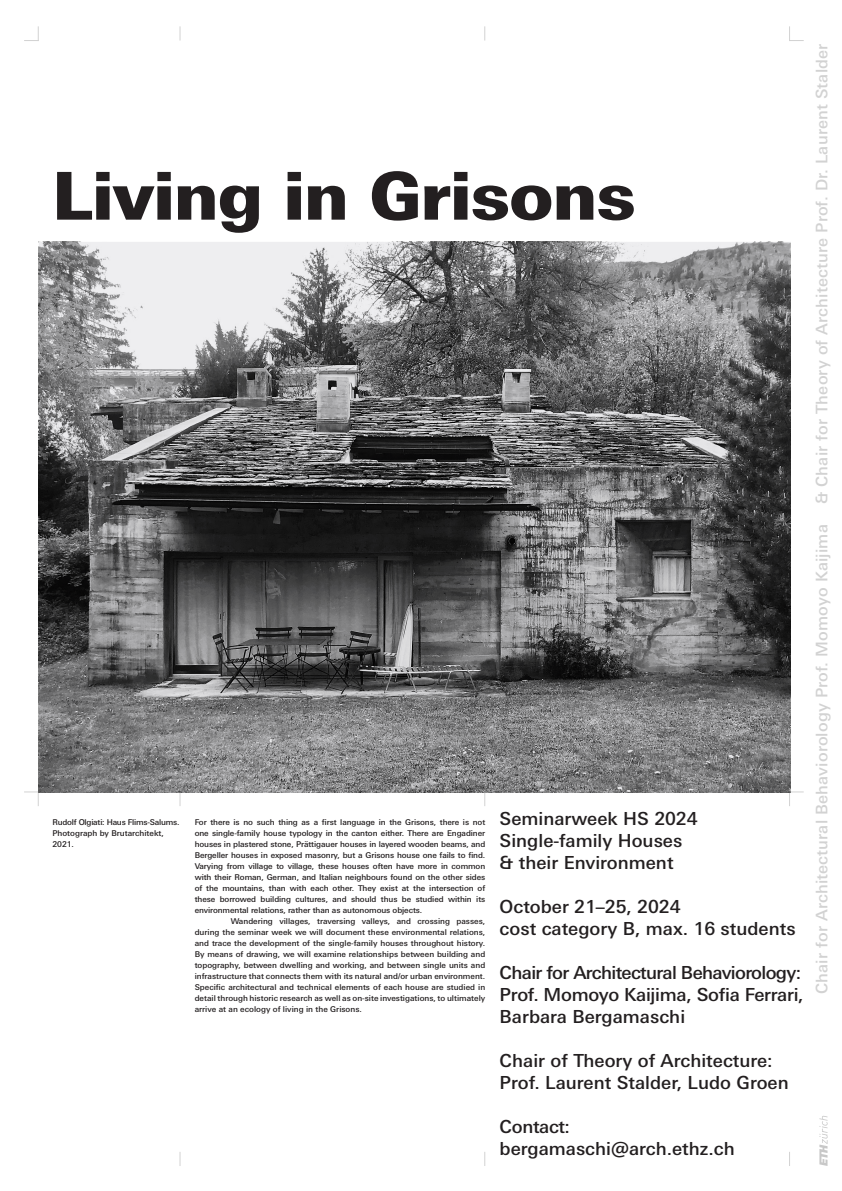
<style>
.page{position:relative;width:842px;height:1191px;background:#fff}
.page>*{position:absolute;margin:0;border:0;box-sizing:border-box;transform-origin:0 0}
.Titel{font:900 66px "Univers Next Pro";letter-spacing:-.01em;color:#231f20}
.Lauftext{font:500 18px "Univers Next Pro";color:#231f20}
.Lauftext-2{font:500 18px/22px "Univers Next Pro";letter-spacing:-.025em;color:#231f20}
.Lauftext-3{font:500 18px "Univers Next Pro";letter-spacing:-.02em;color:#231f20}
.t1{font:500 16px "Univers Next Pro";letter-spacing:.01em;color:#d2d2d2}
.Legende{font:500 8px/11px "Univers Next Pro";letter-spacing:-.01em;color:#231f20;text-align:justify}
</style>
<div class="page">
<svg style="left:789px;top:791px;width:15px;height:15px"></svg>
<svg style="left:789px;top:26px;width:15px;height:15px"></svg>
<svg style="left:484px;top:26px;width:1px;height:15px"></svg>
<svg style="left:484px;top:1152px;width:1px;height:14px"></svg>
<svg style="left:789px;top:1152px;width:1px;height:14px"></svg>
<svg style="left:180px;top:26px;width:1px;height:15px"></svg>
<svg style="left:180px;top:1152px;width:1px;height:14px"></svg>
<svg style="left:24px;top:26px;width:15px;height:15px"></svg>
<svg style="left:24px;top:791px;width:15px;height:15px"></svg>
<svg style="left:484px;top:792px;width:1px;height:14px"></svg>
<svg style="left:180px;top:792px;width:1px;height:14px"></svg>
<svg style="left:39px;top:242px;width:751px;height:550px"></svg>
<svg style="left:819px;top:1116px;width:8px;height:50px"></svg>
<p class="Titel" style="left:52px;top:155px;width:585px">Living in Grisons</p>
<p class="Legende" style="left:52px;top:816px;width:129px;text-align:left">Rudolf Olgiati: Haus Flims-Salums.<br>Photograph by Brutarchitekt,<br>2021.</p>
<p class="Legende" style="left:195px;top:816px;width:292px">For there is no such thing as a first language in the Grisons, there is not one single-family house typology in the canton either. There are Engadiner houses in plastered stone, Prättigauer houses in layered wooden beams, and Bergeller houses in exposed masonry, but a Grisons house one fails to find.<br>Varying from village to village, these houses often have more in common with their Roman, German, and Italian neighbours found on the other sides of the mountains, than with each other. They exist at the intersection of these borrowed building cultures, and should thus be studied within its environmental relations, rather than as autonomous objects.</p>
<p class="Legende" style="left:195px;top:915px;width:292px;text-indent:36px">Wandering villages, traversing valleys, and crossing passes, during the seminar week we will document these environmental relations, and trace the development of the single-family houses throughout history.<br>By means of drawing, we will examine relationships between building and topography, between dwelling and working, and between single units and infrastructure that connects them with its natural and/or urban environment.<br>Specific architectural and technical elements of each house are studied in detail through historic research as well as on-site investigations, to ultimately arrive at an ecology of living in the Grisons.</p>
<p class="Lauftext" style="left:500px;top:808px;width:199px">Seminarweek HS 2024</p>
<p class="Lauftext" style="left:500px;top:830px;width:184px">Single-family Houses</p>
<p class="Lauftext" style="left:500px;top:852px;width:175px">&amp; their Environment</p>
<p class="Lauftext" style="left:500px;top:896px;width:182px">October 21–25, 2024</p>
<p class="Lauftext" style="left:500px;top:918px;width:297px">cost category B, max. 16 students</p>
<p class="Lauftext-2" style="left:500px;top:961px;width:306px">Chair for Architectural Behaviorology:<br>Prof. Momoyo Kaijima, Sofia Ferrari,<br>Barbara Bergamaschi</p>
<p class="Lauftext" style="left:500px;top:1050px;width:275px">Chair of Theory of Architecture:</p>
<p class="Lauftext" style="left:500px;top:1072px;width:291px">Prof. Laurent Stalder, Ludo Groen</p>
<p class="Lauftext-3" style="left:500px;top:1116px;width:72px">Contact:</p>
<p class="Lauftext" style="left:500px;top:1138px;width:237px">bergamaschi@arch.ethz.ch</p>
<h3 class="t1" style="left:812px;top:994px;width:952px;rotate:-90deg">Chair for Architectural Behaviorology Prof. Momoyo Kaijima &amp; Chair for Theory of Architecture Prof. Dr. Laurent Stalder</h3>
</div>
